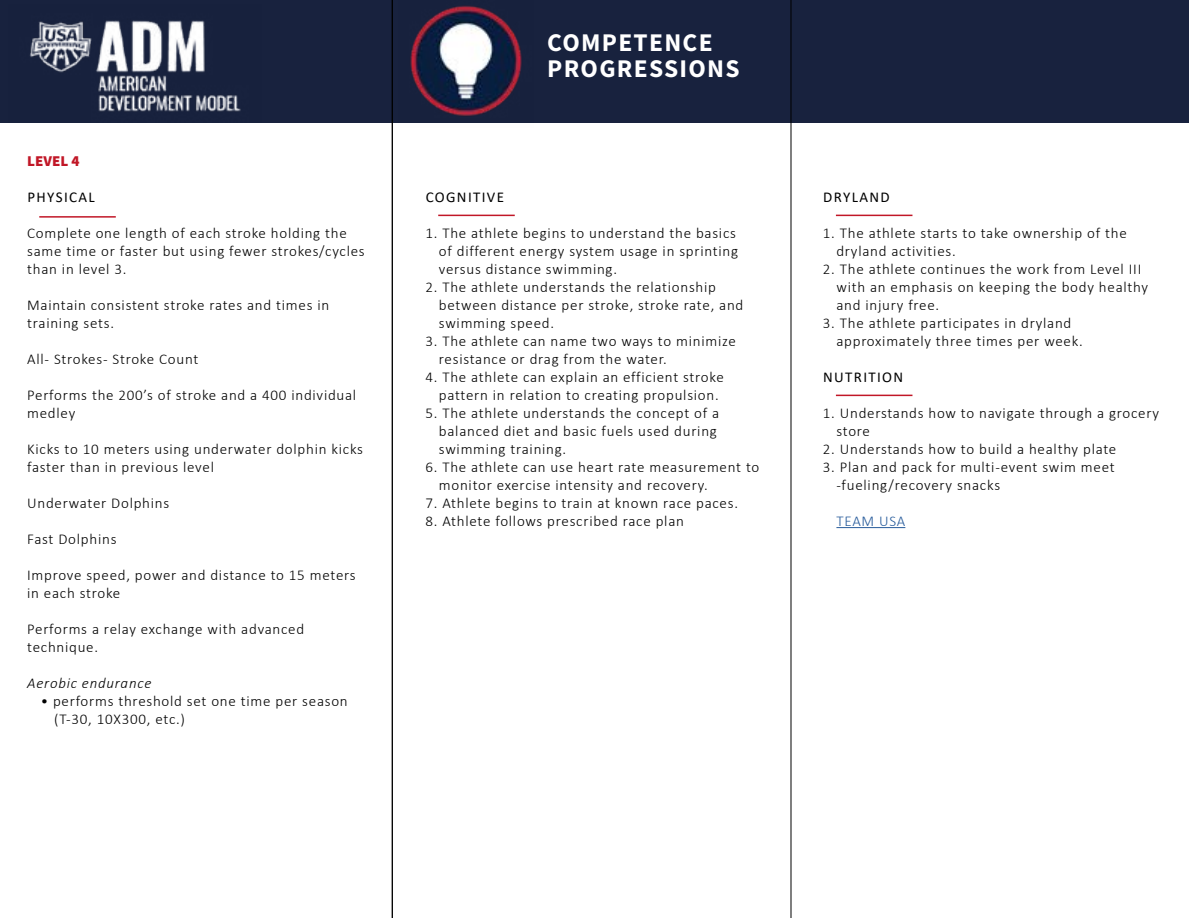
<style>
.page{position:relative;width:1189px;height:918px;background:#fff}
.page>*{position:absolute;margin:0;border:0;box-sizing:border-box;transform-origin:0 0}
.t1{font:700 25.5px/25.5px "Source Sans Pro";letter-spacing:.05em;color:#fff}
.t2{font:300 15px/18px "Calibri";letter-spacing:.05em;color:#000}
.t3{font:15px "Calibri";letter-spacing:.09em;color:#000}
.t4{font:italic 300 15px "Calibri";letter-spacing:.05em;color:#000}
.t5{font:300 15px "Calibri";letter-spacing:.05em;color:#275b9b}
.t6{font:900 15px "Source Sans Pro";color:#c11727}
</style>
<div class="page">
<hr style="left:836px;top:527px;width:69px;height:1px;background:#275b9b">
<hr style="left:39px;top:216px;width:77px;height:2px;background:#c11727">
<div style="left:0;top:0;width:1188px;height:123px;background:#18223e"></div>
<img style="left:30px;top:20px;width:211px;height:92px">
<img style="left:410px;top:5px;width:112px;height:111px">
<hr style="left:836px;top:215px;width:76px;height:1px;background:#c11727">
<hr style="left:836px;top:395px;width:76px;height:1px;background:#c11727">
<hr style="left:438px;top:215px;width:76px;height:1px;background:#c11727">
<hr style="left:392px;top:0;width:1px;height:918px;background:#000">
<hr style="left:790px;top:0;width:1px;height:918px;background:#000">
<p class="t6" style="left:27px;top:150px;width:54px">LEVEL 4</p>
<p class="t3" style="left:27px;top:186px;width:69px">PHYSICAL</p>
<p class="t2" style="left:27px;top:224px;width:339px">Complete one length of each stroke holding the same time or faster but using fewer strokes/cycles than in level 3.</p>
<p class="t2" style="left:27px;top:296px;width:303px">Maintain consistent stroke rates and times in training sets.</p>
<p class="t2" style="left:27px;top:350px;width:173px">All- Strokes- Stroke Count</p>
<p class="t2" style="left:27px;top:386px;width:330px">Performs the 200’s of stroke and a 400 individual medley</p>
<p class="t2" style="left:27px;top:440px;width:337px">Kicks to 10 meters using underwater dolphin kicks faster than in previous level</p>
<p class="t2" style="left:27px;top:494px;width:143px">Underwater Dolphins</p>
<p class="t2" style="left:27px;top:530px;width:91px">Fast Dolphins</p>
<p class="t2" style="left:27px;top:566px;width:330px">Improve speed, power and distance to 15 meters in each stroke</p>
<p class="t2" style="left:27px;top:620px;width:278px">Performs a relay exchange with advanced technique.</p>
<p class="t4" style="left:27px;top:673px;width:126px">Aerobic endurance</p>
<p class="t2" style="left:54px;top:692px;width:295px;text-indent:-14px">• performs threshold set one time per season (T-30, 10X300, etc.)</p>
<h1 class="t1" style="left:547px;top:30px;width:194px">COMPETENCE<br>PROGRESSIONS</h1>
<p class="t3" style="left:425px;top:186px;width:80px">COGNITIVE</p>
<p class="t2" style="left:439px;top:224px;width:301px;text-indent:-14px">1. The athlete begins to understand the basics of different energy system usage in sprinting versus distance swimming.</p>
<p class="t2" style="left:439px;top:278px;width:306px;text-indent:-14px">2. The athlete understands the relationship between distance per stroke, stroke rate, and swimming speed.</p>
<p class="t2" style="left:439px;top:332px;width:298px;text-indent:-14px">3. The athlete can name two ways to minimize resistance or drag from the water.</p>
<p class="t2" style="left:425px;top:368px;width:300px;text-align:center">4. The athlete can explain an efficient stroke pattern in relation to creating propulsion.</p>
<p class="t2" style="left:439px;top:404px;width:282px;text-indent:-14px">5. The athlete understands the concept of a balanced diet and basic fuels used during swimming training.</p>
<p class="t2" style="left:439px;top:458px;width:322px;text-indent:-14px">6. The athlete can use heart rate measurement to monitor exercise intensity and recovery.</p>
<p class="t2" style="left:425px;top:494px;width:314px">7. Athlete begins to train at known race paces.</p>
<p class="t2" style="left:425px;top:512px;width:260px">8. Athlete follows prescribed race plan</p>
<p class="t3" style="left:823px;top:186px;width:68px">DRYLAND</p>
<p class="t2" style="left:836px;top:224px;width:292px;text-indent:-14px">1. The athlete starts to take ownership of the dryland activities.</p>
<p class="t2" style="left:836px;top:260px;width:313px;text-indent:-14px">2. The athlete continues the work from Level III with an emphasis on keeping the body healthy and injury free.</p>
<p class="t2" style="left:836px;top:314px;width:248px;text-indent:-14px">3. The athlete participates in dryland approximately three times per week.</p>
<p class="t3" style="left:823px;top:366px;width:81px">NUTRITION</p>
<p class="t2" style="left:836px;top:404px;width:324px;text-indent:-14px">1. Understands how to navigate through a grocery store</p>
<p class="t2" style="left:823px;top:440px;width:295px">2. Understands how to build a healthy plate</p>
<p class="t2" style="left:836px;top:458px;width:280px;text-indent:-14px">3. Plan and pack for multi-event swim meet -fueling/recovery snacks</p>
<p class="t5" style="left:836px;top:511px;width:70px">TEAM USA</p>
</div>
